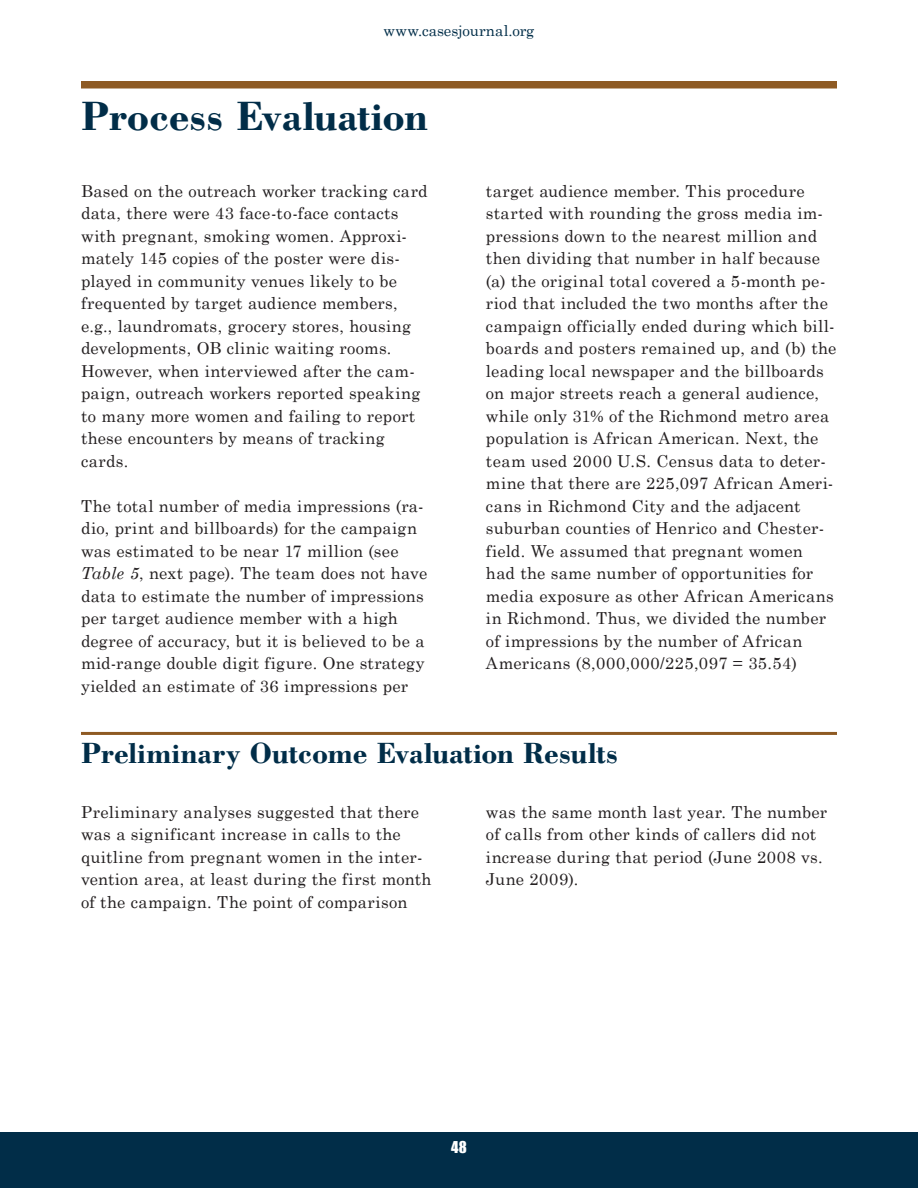
<style>
.page{position:relative;width:918px;height:1188px;background:#fff}
.page>*{position:absolute;margin:0;border:0;box-sizing:border-box;transform-origin:0 0}
.t1{font:700 42px "Bodoni";letter-spacing:-.005em;color:#012d48}
.t2{font:700 30px "Bodoni";letter-spacing:.005em;color:#012d48}
.t3{font:16.5px/22.5px "Century Schoolbook";letter-spacing:.015em;color:#231f20}
.t4{font:15px "Century Schoolbook";color:#012d48}
.t5{font:15px "Impact";color:#fff}
.s1{font-style:italic}
</style>
<div class="page">
<div style="left:0;top:1133px;width:918px;height:55px;background:#012d48"></div>
<div style="left:81px;top:81px;width:756px;height:7px;background:#8e5a23"></div>
<hr style="left:81px;top:732px;width:756px;height:3px;background:#8e5a23">
<p class="t4" style="left:384px;top:18px;width:152px">www.casesjournal.org</p>
<h1 class="t1" style="left:81px;top:92px;width:348px">Process Evaluation</h1>
<p class="t3" style="left:81px;top:178px;width:348px">Based on the outreach worker tracking card data, there were 43 face-to-face contacts with pregnant, smoking women. Approxi&shy;mately 145 copies of the poster were dis&shy;played in community venues likely to be frequented by target audience members, e.g., laundromats, grocery stores, housing developments, OB clinic waiting rooms.<br>However, when interviewed after the cam&shy;paign, outreach workers reported speaking to many more women and failing to report these encounters by means of tracking cards.</p>
<p class="t3" style="left:81px;top:493px;width:348px">The total number of media impressions (ra&shy;dio, print and billboards) for the campaign was estimated to be near 17 million (see <span class="s1">Table 5</span>, next page). The team does not have data to estimate the number of impressions per target audience member with a high degree of accuracy, but it is believed to be a mid-range double digit figure. One strategy yielded an estimate of 36 impressions per</p>
<p class="t3" style="left:486px;top:178px;width:352px">target audience member. This procedure started with rounding the gross media im&shy;pressions down to the nearest million and then dividing that number in half because (a) the original total covered a 5-month pe&shy;riod that included the two months after the campaign officially ended during which bill&shy;boards and posters remained up, and (b) the leading local newspaper and the billboards on major streets reach a general audience, while only 31% of the Richmond metro area population is African American. Next, the team used 2000 U.S. Census data to deter&shy;mine that there are 225,097 African Ameri&shy;cans in Richmond City and the adjacent suburban counties of Henrico and Chester&shy;field. We assumed that pregnant women<br>had the same number of opportunities for media exposure as other African Americans in Richmond. Thus, we divided the number of impressions by the number of African Americans (8,000,000/225,097 = 35.54)</p>
<h2 class="t2" style="left:81px;top:736px;width:539px">Preliminary Outcome Evaluation Results</h2>
<p class="t3" style="left:81px;top:799px;width:352px">Preliminary analyses suggested that there was a significant increase in calls to the quitline from pregnant women in the inter&shy;vention area, at least during the first month of the campaign. The point of comparison</p>
<p class="t3" style="left:486px;top:799px;width:343px">was the same month last year. The number of calls from other kinds of callers did not increase during that period (June 2008 vs.<br>June 2009).</p>
<p class="t5" style="left:451px;top:1136px;width:17px">48</p>
</div>
